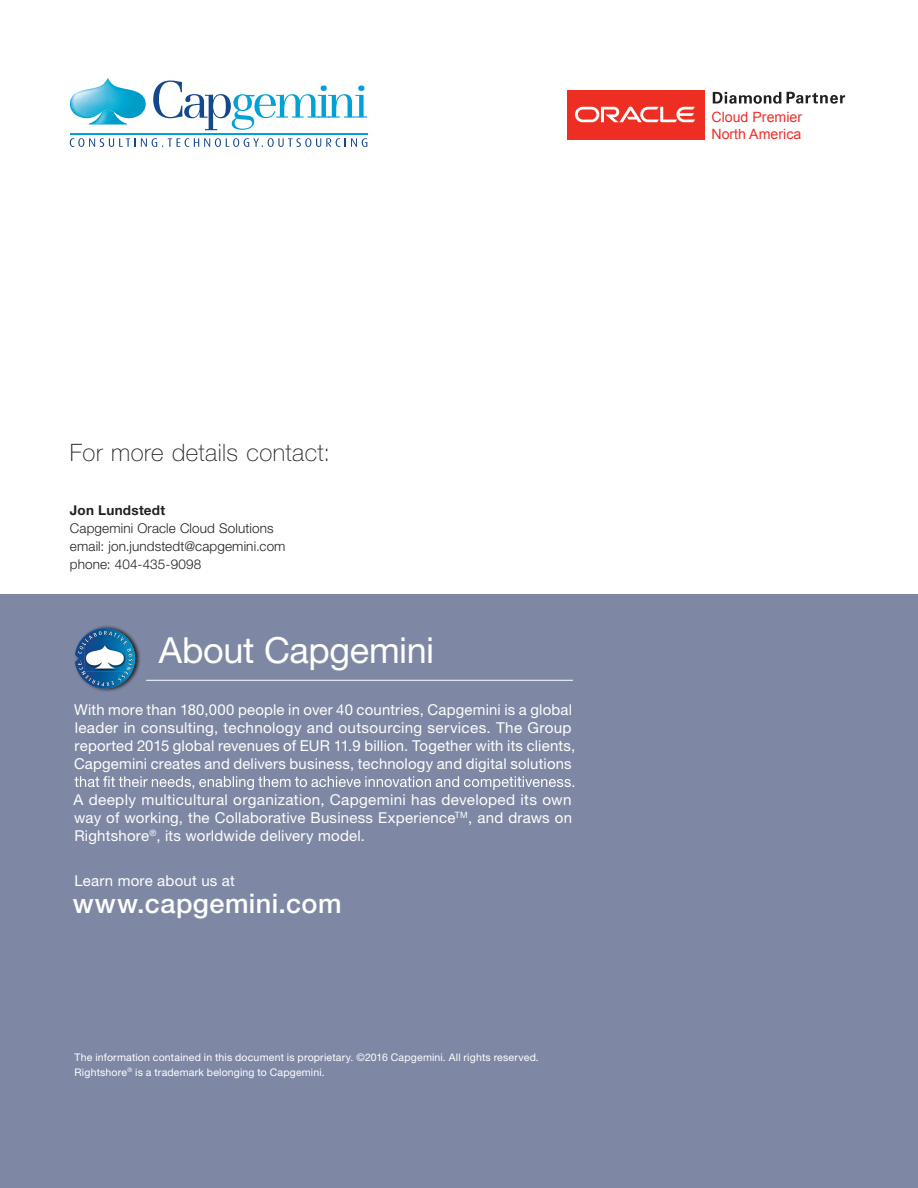
<style>
.page{position:relative;width:918px;height:1188px;background:#fff}
.page>*{position:absolute;margin:0;border:0;box-sizing:border-box;transform-origin:0 0}
.t1{font:36px "Helvetica Neue LT Std";letter-spacing:-.01em;color:#fff}
.t2{font:500 27px "Helvetica Neue LT Std";letter-spacing:.02em;color:#fff}
.t3{font:100 24px "Helvetica Neue LT Std";letter-spacing:.02em;color:#231f20}
.t4{font:15px/18px "Helvetica Neue LT Std";letter-spacing:.015em;color:#fff}
.t5{font:14.25px/17.1px "Arial";color:#ee2f2a}
.t6{font:300 13.5px/18px "Helvetica Neue LT Std";letter-spacing:.01em;color:#231f20}
.t7{font:700 13.5px "Helvetica Neue LT Std";letter-spacing:.02em;color:#231f20}
.t8{font:10.5px/15px "Helvetica Neue LT Std";letter-spacing:.015em;color:#fff}
</style>
<div class="page">
<div style="left:0;top:595px;width:918px;height:593px;background:#7e88a4"></div>
<hr style="left:146px;top:680px;width:427px;height:1px;background:#fff">
<svg style="left:75px;top:776px;width:499px;height:14px"></svg>
<img style="left:96px;top:626px;width:44px;height:66px">
<svg style="left:75px;top:628px;width:60px;height:61px;background:#4e80a8"></svg>
<svg style="left:70px;top:78px;width:76px;height:47px"></svg>
<svg style="left:153px;top:81px;width:214px;height:49px"></svg>
<svg style="left:70px;top:138px;width:297px;height:9px"></svg>
<hr style="left:70px;top:134px;width:297px;height:1px;background:#00a1d5">
<div style="left:567px;top:90px;width:138px;height:50px;background:#ee2e22"></div>
<svg style="left:575px;top:107px;width:120px;height:15px"></svg>
<svg style="left:713px;top:92px;width:68px;height:12px"></svg>
<svg style="left:787px;top:92px;width:58px;height:12px"></svg>
<h3 class="t3" style="left:70px;top:439px;width:262px">For more details contact:</h3>
<p class="t7" style="left:70px;top:502px;width:97px">Jon Lundstedt</p>
<p class="t6" style="left:70px;top:519px;width:217px">Capgemini Oracle Cloud Solutions email: jon.jundstedt@capgemini.com phone: 404-435-9098</p>
<h1 class="t1" style="left:159px;top:629px;width:277px">About Capgemini</h1>
<p class="t4" style="left:74px;top:700px;width:503px">With more than 180,000 people in over 40 countries, Capgemini is a global leader in consulting, technology and outsourcing services. The Group reported 2015 global revenues of EUR 11.9 billion. Together with its clients, Capgemini creates and delivers business, technology and digital solutions</p>
<p class="t4" style="left:74px;top:790px;width:500px;text-align:justify">A deeply multicultural organization, Capgemini has developed its own way of working, the Collaborative Business Experience<sup>TM</sup>, and draws on Rightshore<sup>®</sup>, its worldwide delivery model.</p>
<p class="t4" style="left:74px;top:871px;width:162px">Learn more about us at</p>
<h2 class="t2" style="left:73px;top:887px;width:270px">www.capgemini.com</h2>
<p class="t8" style="left:75px;top:1049px;width:466px">The information contained in this document is proprietary. ©2016 Capgemini. All rights reserved.<br>Rightshore<sup>®</sup> is a trademark belonging to Capgemini.</p>
<p class="t5" style="left:711px;top:108px;width:92px">Cloud Premier<br>North America</p>
</div>
